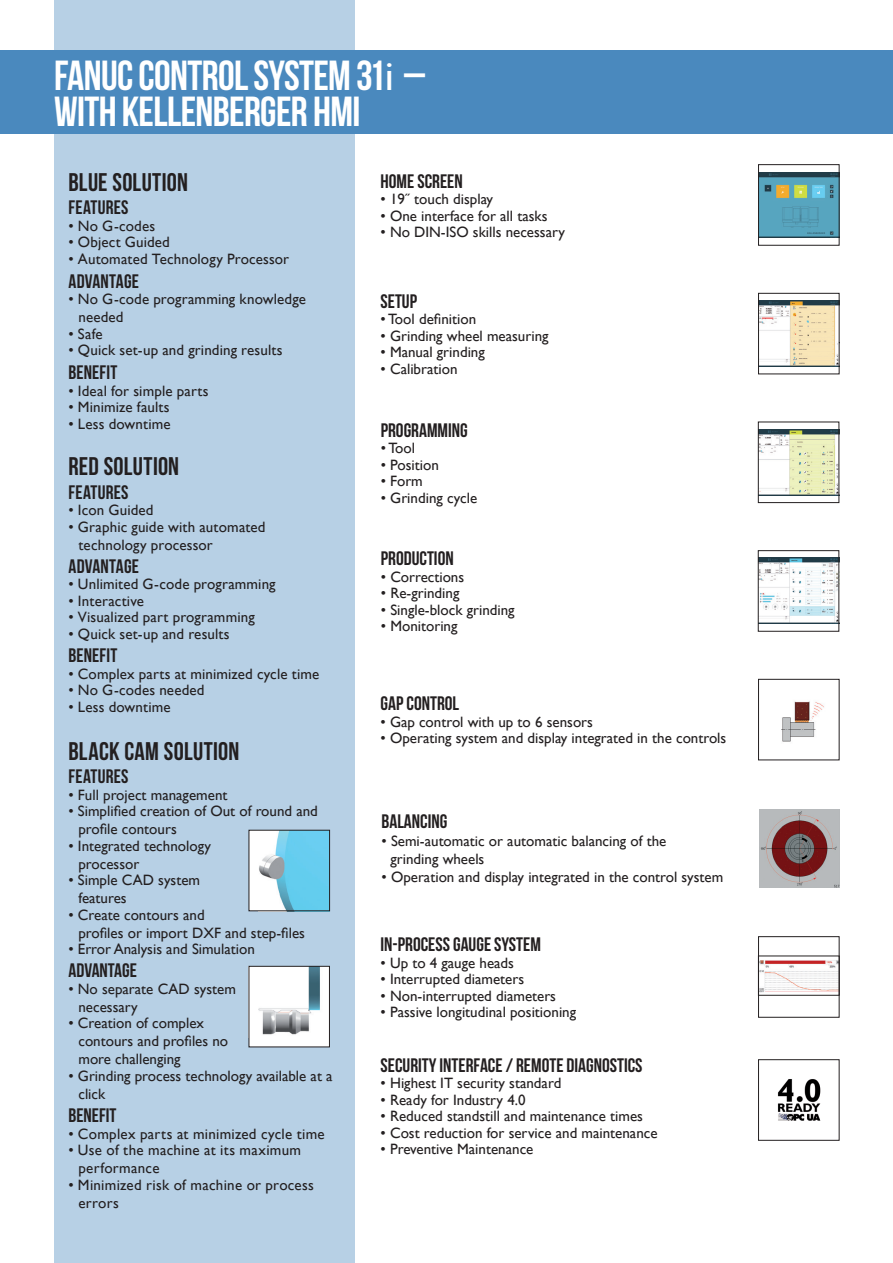
<style>
.page{position:relative;width:893px;height:1263px;background:#fff}
.page>*{position:absolute;margin:0;border:0;box-sizing:border-box;transform-origin:0 0}
.t1{font:42px "Bebas Neue";letter-spacing:-.015em;color:#fff}
.t2{font:25.5px "Bebas Neue";letter-spacing:.01em;color:#231f20}
.t3{font:19.5px "Bebas Neue";color:#231f20}
.t4{font:15px/18px "Gill Sans";color:#231f20}
.t5{font:15px/18px "Gill Sans";letter-spacing:.02em;color:#231f20}
.s1{font-family:"Gill Sans"}
</style>
<div class="page">
<div style="left:54px;top:0;width:300px;height:1263px;background:#b7d0e5"></div>
<div style="left:0;top:50px;width:893px;height:84px;background:#4a89be"></div>
<img style="left:777px;top:1079px;width:44px;height:42px">
<div style="left:758px;top:1059px;width:81px;height:81px;border:1px solid #231f20"></div>
<div style="left:758px;top:679px;width:81px;height:81px;border:1px solid #231f20"></div>
<img style="left:781px;top:701px;width:43px;height:41px">
<img style="left:760px;top:960px;width:77px;height:33px">
<div style="left:758px;top:936px;width:81px;height:81px;border:1px solid #231f20"></div>
<svg style="left:760px;top:172px;width:77px;height:66px"></svg>
<img style="left:760px;top:173px;width:77px;height:64px">
<div style="left:758px;top:164px;width:81px;height:81px;border:1px solid #231f20"></div>
<svg style="left:760px;top:557px;width:77px;height:67px"></svg>
<img style="left:760px;top:558px;width:77px;height:65px">
<div style="left:758px;top:550px;width:81px;height:81px;border:1px solid #231f20"></div>
<div style="left:759px;top:293px;width:80px;height:81px;background:linear-gradient(to right,#fff,#fff)"></div>
<img style="left:760px;top:301px;width:77px;height:65px">
<div style="left:758px;top:293px;width:81px;height:81px;border:1px solid #231f20"></div>
<div style="left:758px;top:422px;width:81px;height:81px;background:linear-gradient(to right,#fff,#fff)"></div>
<img style="left:760px;top:430px;width:77px;height:65px">
<div style="left:758px;top:422px;width:81px;height:81px;border:1px solid #231f20"></div>
<img style="left:759px;top:809px;width:81px;height:78px">
<div style="left:249px;top:830px;width:81px;height:81px;background:#fff"></div>
<img style="left:259px;top:832px;width:69px;height:77px">
<div style="left:249px;top:830px;width:81px;height:81px;border:1px solid #231f20"></div>
<div style="left:249px;top:966px;width:80px;height:81px;background:#fff"></div>
<img style="left:258px;top:968px;width:62px;height:67px">
<div style="left:249px;top:966px;width:81px;height:81px;border:1px solid #231f20"></div>
<p class="t1" style="left:54px;top:52px;width:373px">FANUC CONTROL SYSTEM 31<span class="s1">i</span> –</p>
<p class="t1" style="left:54px;top:88px;width:308px">WITH KELLENBERGER HMI</p>
<p class="t2" style="left:68px;top:168px;width:121px">BLUE SOLUTION</p>
<p class="t3" style="left:68px;top:197px;width:62px">FEATURES</p>
<p class="t4" style="left:68px;top:217px;width:88px">• No G-codes</p>
<p class="t4" style="left:68px;top:233px;width:103px">• Object Guided</p>
<p class="t4" style="left:68px;top:250px;width:222px">• Automated Technology Processor</p>
<p class="t3" style="left:68px;top:270px;width:72px">ADVANTAGE</p>
<p class="t4" style="left:78px;top:290px;width:229px;text-indent:-10px">• No G-code programming knowledge needed</p>
<p class="t4" style="left:68px;top:325px;width:36px">• Safe</p>
<p class="t4" style="left:68px;top:341px;width:216px">• Quick set-up and grinding results</p>
<p class="t3" style="left:68px;top:362px;width:51px">BENEFIT</p>
<p class="t4" style="left:68px;top:382px;width:142px">• Ideal for simple parts</p>
<p class="t4" style="left:68px;top:398px;width:103px">• Minimize faults</p>
<p class="t4" style="left:68px;top:415px;width:104px">• Less downtime</p>
<p class="t2" style="left:68px;top:453px;width:112px">RED SOLUTION</p>
<p class="t3" style="left:68px;top:481px;width:62px">FEATURES</p>
<p class="t4" style="left:68px;top:501px;width:87px">• Icon Guided</p>
<p class="t4" style="left:78px;top:518px;width:189px;text-indent:-10px">• Graphic guide with automated technology processor</p>
<p class="t3" style="left:68px;top:555px;width:72px">ADVANTAGE</p>
<p class="t4" style="left:68px;top:576px;width:209px">• Unlimited G-code programming</p>
<p class="t4" style="left:68px;top:592px;width:77px">• Interactive</p>
<p class="t4" style="left:68px;top:609px;width:188px">• Visualized part programming</p>
<p class="t4" style="left:68px;top:625px;width:163px">• Quick set-up and results</p>
<p class="t3" style="left:68px;top:645px;width:51px">BENEFIT</p>
<p class="t4" style="left:68px;top:665px;width:252px">• Complex parts at minimized cycle time</p>
<p class="t4" style="left:68px;top:681px;width:138px">• No G-codes needed</p>
<p class="t4" style="left:68px;top:698px;width:104px">• Less downtime</p>
<p class="t2" style="left:68px;top:737px;width:172px">BLACK CAM SOLUTION</p>
<p class="t3" style="left:68px;top:766px;width:62px">FEATURES</p>
<p class="t4" style="left:68px;top:786px;width:161px">• Full project management</p>
<p class="t4" style="left:78px;top:802px;width:241px;text-indent:-10px">• Simplified creation of Out of round and profile contours</p>
<p class="t4" style="left:78px;top:837px;width:134px;text-indent:-10px">• Integrated technology processor</p>
<p class="t4" style="left:78px;top:871px;width:123px;text-indent:-10px">• Simple CAD system features</p>
<p class="t4" style="left:78px;top:906px;width:228px;text-indent:-10px">• Create contours and<br>profiles or import DXF and step-files</p>
<p class="t4" style="left:68px;top:940px;width:188px">• Error Analysis and Simulation</p>
<p class="t3" style="left:68px;top:960px;width:70px">ADVANTAGE</p>
<p class="t4" style="left:78px;top:980px;width:159px;text-indent:-10px">• No separate CAD system necessary</p>
<p class="t4" style="left:78px;top:1014px;width:151px;text-indent:-10px">• Creation of complex contours and profiles no more challenging</p>
<p class="t4" style="left:78px;top:1067px;width:256px;text-indent:-10px">• Grinding process technology available at a click</p>
<p class="t3" style="left:68px;top:1105px;width:49px">BENEFIT</p>
<p class="t5" style="left:68px;top:1125px;width:258px">• Complex parts at minimized cycle time</p>
<p class="t5" style="left:78px;top:1141px;width:224px;text-indent:-10px">• Use of the machine at its maximum performance</p>
<p class="t5" style="left:78px;top:1176px;width:237px;text-indent:-10px">• Minimized risk of machine or process errors</p>
<p class="t3" style="left:381px;top:170px;width:84px">HOME SCREEN</p>
<p class="t4" style="left:381px;top:190px;width:114px">• 19˝ touch display</p>
<p class="t4" style="left:381px;top:207px;width:168px">• One interface for all tasks</p>
<p class="t4" style="left:381px;top:223px;width:186px">• No DIN-ISO skills necessary</p>
<p class="t3" style="left:381px;top:290px;width:38px">SETUP</p>
<p class="t4" style="left:381px;top:311px;width:97px">• Tool definition</p>
<p class="t4" style="left:381px;top:327px;width:169px">• Grinding wheel measuring</p>
<p class="t4" style="left:381px;top:344px;width:106px">• Manual grinding</p>
<p class="t4" style="left:381px;top:360px;width:78px">• Calibration</p>
<p class="t3" style="left:381px;top:419px;width:89px">PROGRAMMING</p>
<p class="t4" style="left:381px;top:439px;width:36px">• Tool</p>
<p class="t4" style="left:381px;top:456px;width:60px">• Position</p>
<p class="t4" style="left:381px;top:472px;width:44px">• Form</p>
<p class="t4" style="left:381px;top:489px;width:98px">• Grinding cycle</p>
<p class="t3" style="left:381px;top:548px;width:74px">PRODUCTION</p>
<p class="t4" style="left:381px;top:568px;width:85px">• Corrections</p>
<p class="t4" style="left:381px;top:584px;width:80px">• Re-grinding</p>
<p class="t4" style="left:381px;top:601px;width:135px">• Single-block grinding</p>
<p class="t4" style="left:381px;top:617px;width:78px">• Monitoring</p>
<p class="t3" style="left:381px;top:693px;width:80px">GAP CONTROL</p>
<p class="t4" style="left:381px;top:713px;width:214px">• Gap control with up to 6 sensors</p>
<p class="t4" style="left:381px;top:730px;width:347px">• Operating system and display integrated in the controls</p>
<p class="t3" style="left:381px;top:811px;width:67px">BALANCING</p>
<p class="t4" style="left:390px;top:832px;width:277px;text-indent:-9px">• Semi-automatic or automatic balancing of the grinding wheels</p>
<p class="t4" style="left:381px;top:868px;width:343px">• Operation and display integrated in the control system</p>
<p class="t3" style="left:381px;top:934px;width:162px">IN-PROCESS GAUGE SYSTEM</p>
<p class="t4" style="left:381px;top:954px;width:135px">• Up to 4 gauge heads</p>
<p class="t4" style="left:381px;top:970px;width:145px">• Interrupted diameters</p>
<p class="t4" style="left:381px;top:987px;width:177px">• Non-interrupted diameters</p>
<p class="t4" style="left:381px;top:1003px;width:197px">• Passive longitudinal positioning</p>
<p class="t3" style="left:381px;top:1054px;width:263px">SECURITY INTERFACE / REMOTE DIAGNOSTICS</p>
<p class="t4" style="left:381px;top:1074px;width:182px">• Highest IT security standard</p>
<p class="t4" style="left:381px;top:1091px;width:147px">• Ready for Industry 4.0</p>
<p class="t4" style="left:381px;top:1107px;width:264px">• Reduced standstill and maintenance times</p>
<p class="t4" style="left:381px;top:1124px;width:279px">• Cost reduction for service and maintenance</p>
<p class="t4" style="left:381px;top:1140px;width:154px">• Preventive Maintenance</p>
</div>
